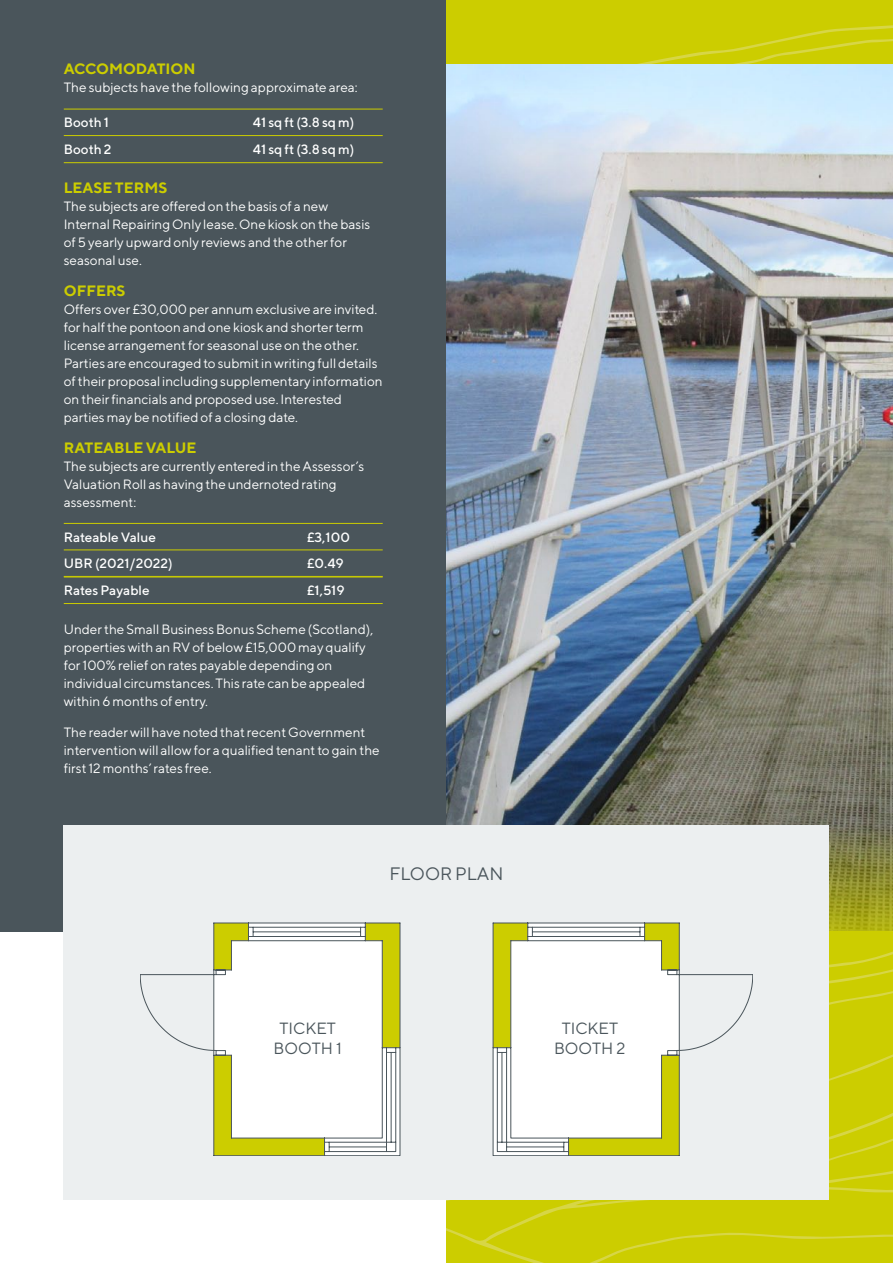
<style>
.page{position:relative;width:893px;height:1263px;background:#fff}
.page>*{position:absolute;margin:0;border:0;box-sizing:border-box;transform-origin:0 0}
.Subhead{font:18px "TT Norms";color:#4a555b}
.t1{font:16.2px/19.6px "TT Norms";color:#4a555b;text-align:center}
.Subhead-2{font:700 15px "TT Norms";color:#cccd00}
.Body{font:13.5px/18px "TT Norms";color:#fff}
.Body-2{font:500 13.5px "TT Norms";color:#fff}
</style>
<div class="page">
<div style="left:0;top:0;width:446px;height:931px;background:#4a555b"></div>
<hr style="left:64px;top:109px;width:319px;height:1px;background:#cccd00">
<hr style="left:64px;top:135px;width:319px;height:1px;background:#cccd00">
<hr style="left:64px;top:162px;width:319px;height:1px;background:#cccd00">
<hr style="left:64px;top:523px;width:319px;height:1px;background:#cccd00">
<hr style="left:64px;top:549px;width:319px;height:1px;background:#cccd00">
<hr style="left:64px;top:577px;width:319px;height:1px;background:#cccd00">
<hr style="left:64px;top:576px;width:319px;height:1px;background:#cccd00">
<hr style="left:64px;top:603px;width:319px;height:1px;background:#cccd00">
<img style="left:446px;top:64px;width:447px;height:761px">
<svg style="left:829px;top:931px;width:64px;height:268px;background:#cccd05"></svg>
<svg style="left:446px;top:1199px;width:447px;height:64px;background:#cccd06"></svg>
<div style="left:64px;top:825px;width:765px;height:374px;background:#eceff0"></div>
<svg style="left:829px;top:825px;width:64px;height:106px;background:#8d8d33"></svg>
<div style="left:446px;top:0;width:447px;height:64px;background:#cccd00"></div>
<svg style="left:325px;top:923px;width:428px;height:233px"></svg>
<svg style="left:140px;top:923px;width:185px;height:233px"></svg>
<hr style="left:214px;top:970px;width:1px;height:85px;background:#4a555b">
<hr style="left:140px;top:974px;width:76px;height:1px;background:#4a555b">
<p class="Subhead-2" style="left:64px;top:60px;width:133px">ACCOMODATION</p>
<p class="Body" style="left:64px;top:78px;width:295px">The subjects have the following approximate area:</p>
<p class="Body-2" style="left:64px;top:114px;width:47px">Booth 1</p>
<p class="Body-2" style="left:253px;top:114px;width:103px">41 sq ft (3.8 sq m)</p>
<p class="Body-2" style="left:64px;top:141px;width:49px">Booth 2</p>
<p class="Body-2" style="left:253px;top:141px;width:103px">41 sq ft (3.8 sq m)</p>
<p class="Subhead-2" style="left:64px;top:178px;width:105px">LEASE TERMS</p>
<p class="Body" style="left:64px;top:197px;width:308px">The subjects are offered on the basis of a new Internal Repairing Only lease. One kiosk on the basis of 5 yearly upward only reviews and the other for seasonal use.</p>
<p class="Subhead-2" style="left:64px;top:281px;width:63px">OFFERS</p>
<p class="Body" style="left:64px;top:300px;width:320px">Offers over £30,000 per annum exclusive are invited. for half the pontoon and one kiosk and shorter term license arrangement for seasonal use on the other.艰Parties are encouraged to submit in writing full details of their proposal including supplementary information on their financials and proposed use. Interested parties may be notified of a closing date.</p>
<p class="Subhead-2" style="left:64px;top:438px;width:134px">RATEABLE VALUE</p>
<p class="Body" style="left:64px;top:457px;width:302px">The subjects are currently entered in the Assessor’s<br>Valuation Roll as having the undernoted rating assessment:</p>
<p class="Body-2" style="left:64px;top:528px;width:94px">Rateable Value</p>
<p class="Body-2" style="left:307px;top:528px;width:45px">£3,100</p>
<p class="Body-2" style="left:64px;top:555px;width:110px">UBR (2021/2022)</p>
<p class="Body-2" style="left:307px;top:555px;width:38px">£0.49</p>
<p class="Body-2" style="left:64px;top:581px;width:87px">Rates Payable</p>
<p class="Body-2" style="left:307px;top:581px;width:39px">£1,519</p>
<p class="Body" style="left:64px;top:620px;width:311px">Under the Small Business Bonus Scheme (Scotland), properties with an RV of below £15,000 may qualify for 100% relief on rates payable depending on individual circumstances. This rate can be appealed within 6 months of entry.</p>
<p class="Body" style="left:64px;top:723px;width:317px">The reader will have noted that recent Government intervention will allow for a qualified tenant to gain the first 12 months’ rates free.</p>
<p class="Subhead" style="left:389px;top:863px;width:115px">FLOOR PLAN</p>
<p class="t1" style="left:273px;top:1018px;width:70px">TICKET<br>BOOTH 1</p>
<p class="t1" style="left:554px;top:1018px;width:73px">TICKET<br>BOOTH 2</p>
</div>
